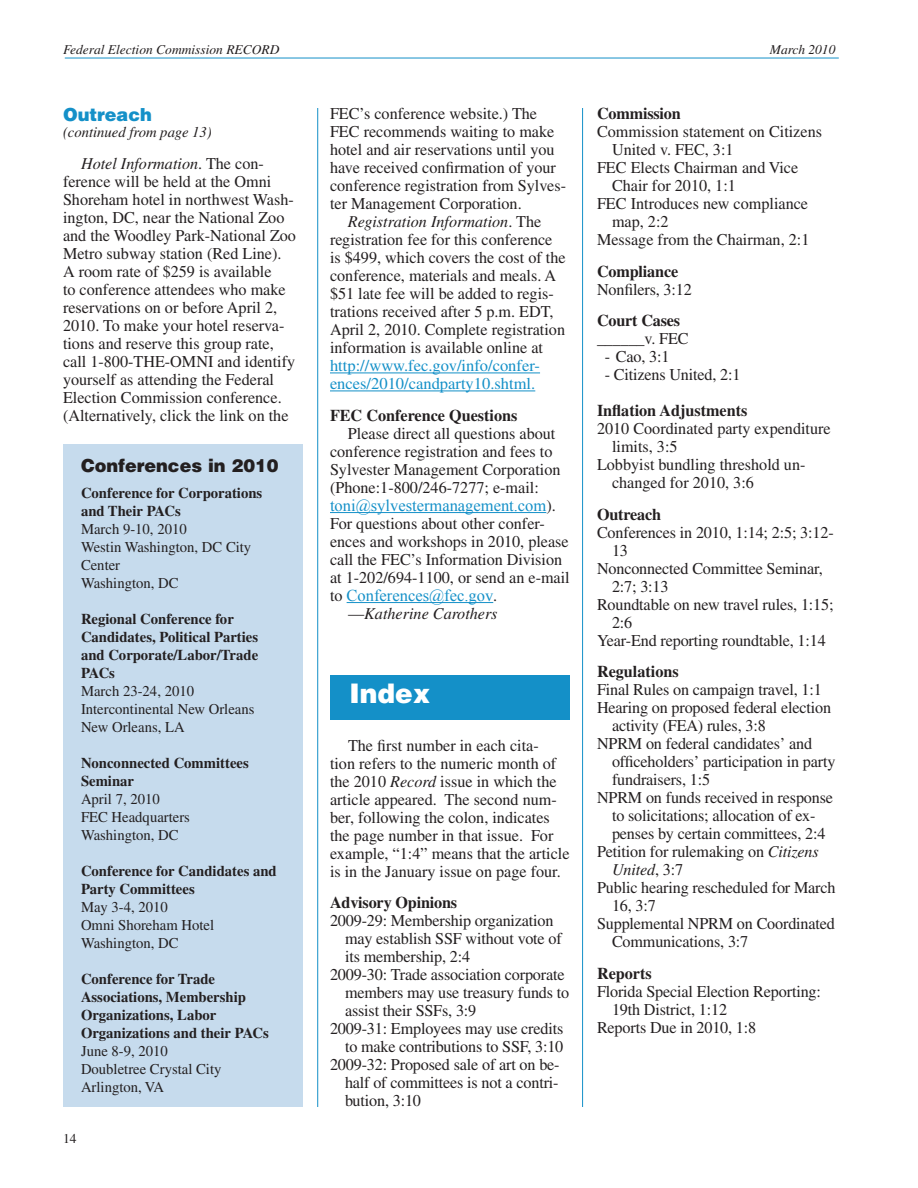
<style>
.page{position:relative;width:918px;height:1188px;background:#fff}
.page>*{position:absolute;margin:0;border:0;box-sizing:border-box;transform-origin:0 0}
.t1{font:900 27px "Helvetica LT Std";color:#fff}
.t2{font:900 18px "Helvetica LT Std";color:#231f20}
.t3{font:900 18px "Helvetica LT Std";color:#1490c8}
.t4{font:16.5px/18px "Times LT Std";color:#231f20}
.t5{font:700 16.5px "Times LT Std";color:#231f20}
.t6{font:16.5px/18px "Times LT Std";color:#1490c8}
.t7{font:italic 16.5px "Times LT Std";color:#231f20}
.t8{font:16.5px "Times New Roman";color:#1490c8}
.t9{font:700 15px/18px "Times LT Std";color:#231f20}
.t10{font:15px/18px "Times LT Std";color:#231f20}
.t11{font:italic 15px "Times LT Std";color:#231f20}
.t12{font:italic 13.5px "Times LT Std";color:#231f20}
.t13{font:13.5px "Times LT Std";color:#231f20}
.s1{font-style:italic}
.s2{font-style:normal}
.s3{font-family:"Times LT Std";color:#231f20}
</style>
<div class="page">
<hr style="left:317px;top:108px;width:1px;height:999px;background:#1490c8">
<hr style="left:582px;top:108px;width:1px;height:999px;background:#1490c8">
<hr style="left:65px;top:58px;width:774px;height:1px;background:#1490c8">
<div style="left:330px;top:675px;width:240px;height:45px;background:#1490c8"></div>
<div style="left:63px;top:444px;width:240px;height:663px;background:#c6dbed"></div>
<hr style="left:330px;top:373px;width:210px;height:1px;background:#1490c8">
<hr style="left:330px;top:391px;width:205px;height:1px;background:#1490c8">
<hr style="left:330px;top:512px;width:216px;height:1px;background:#1490c8">
<hr style="left:347px;top:602px;width:146px;height:1px;background:#1490c8">
<p class="t12" style="left:63px;top:42px;width:218px">Federal Election Commission RECORD</p>
<p class="t12" style="left:770px;top:42px;width:67px">March 2010</p>
<p class="t3" style="left:63px;top:103px;width:90px">Outreach</p>
<p class="t11" style="left:63px;top:124px;width:150px">(continued from page 13)</p>
<p class="t4" style="left:63px;top:154px;width:235px;text-indent:18px"><span class="s1">Hotel Information</span>. The con&shy;ference will be held at the Omni Shoreham hotel in northwest Wash&shy;ington, DC, near the National Zoo and the Woodley Park-National Zoo Metro subway station (Red Line).<br>A room rate of $259 is available<br>to conference attendees who make reservations on or before April 2, 2010. To make your hotel reserva&shy;tions and reserve this group rate, call 1-800-THE-OMNI and identify yourself as attending the Federal Election Commission conference. (Alternatively, click the link on the</p>
<p class="t2" style="left:81px;top:454px;width:199px">Conferences in 2010</p>
<p class="t9" style="left:81px;top:484px;width:183px">Conference for Corporations and Their PACs</p>
<p class="t10" style="left:81px;top:520px;width:172px">March 9-10, 2010<br>Westin Washington, DC City<br>Center<br>Washington, DC</p>
<p class="t9" style="left:81px;top:610px;width:179px">Regional Conference for<br>Candidates, Political Parties and Corporate/Labor/Trade<br>PACs</p>
<p class="t10" style="left:81px;top:682px;width:175px">March 23-24, 2010<br>Intercontinental New Orleans<br>New Orleans, LA</p>
<p class="t9" style="left:81px;top:754px;width:169px">Nonconnected Committees<br>Seminar</p>
<p class="t10" style="left:81px;top:790px;width:111px">April 7, 2010<br>FEC Headquarters<br>Washington, DC</p>
<p class="t9" style="left:81px;top:862px;width:197px">Conference for Candidates and<br>Party Committees</p>
<p class="t10" style="left:81px;top:898px;width:135px">May 3-4, 2010<br>Omni Shoreham Hotel<br>Washington, DC</p>
<p class="t9" style="left:81px;top:970px;width:189px">Conference for Trade<br>Associations, Membership<br>Organizations, Labor<br>Organizations and their PACs</p>
<p class="t10" style="left:81px;top:1042px;width:142px">June 8-9, 2010<br>Doubletree Crystal City<br>Arlington, VA</p>
<p class="t13" style="left:63px;top:1131px;width:15px">14</p>
<p class="t4" style="left:330px;top:105px;width:209px">FEC’s conference website.) The</p>
<p class="t4" style="left:330px;top:123px;width:226px">FEC recommends waiting to make</p>
<p class="t4" style="left:330px;top:141px;width:226px">hotel and air reservations until you</p>
<p class="t4" style="left:330px;top:159px;width:228px">have received confirmation of your</p>
<p class="t4" style="left:330px;top:177px;width:238px">conference registration from Sylves-</p>
<p class="t4" style="left:330px;top:195px;width:193px">ter Management Corporation.</p>
<p class="t7" style="left:348px;top:213px;width:195px">Registration Information<span class="s2">. The</span></p>
<p class="t4" style="left:330px;top:231px;width:224px">registration fee for this conference</p>
<p class="t4" style="left:330px;top:249px;width:237px">is $499, which covers the cost of the</p>
<p class="t4" style="left:330px;top:267px;width:228px">conference, materials and meals. A</p>
<p class="t4" style="left:330px;top:285px;width:225px">$51 late fee will be added to regis-</p>
<p class="t4" style="left:330px;top:303px;width:225px">trations received after 5 p.m. EDT,</p>
<p class="t4" style="left:330px;top:321px;width:237px">April 2, 2010. Complete registration</p>
<p class="t4" style="left:330px;top:339px;width:215px">information is available online at</p>
<p class="t6" style="left:330px;top:357px;width:212px">http://www.fec.gov/info/confer&shy;ences/2010/candparty10.shtml.</p>
<p class="t5" style="left:330px;top:405px;width:189px">FEC Conference Questions</p>
<p class="t4" style="left:330px;top:424px;width:232px;text-indent:18px">Please direct all questions about conference registration and fees to Sylvester Management Corporation (Phone:1-800/246-7277; e-mail:</p>
<p class="t8" style="left:330px;top:496px;width:227px">toni@sylvestermanagement.com<span class="s3">).</span></p>
<p class="t4" style="left:330px;top:514px;width:241px">For questions about other confer&shy;ences and workshops in 2010, please call the FEC’s Information Division at 1-202/694-1100, or send an e-mail</p>
<p class="t8" style="left:330px;top:586px;width:169px"><span class="s3">to</span> Conferences@fec.gov<span class="s3">.</span></p>
<p class="t7" style="left:348px;top:604px;width:151px"><span class="s2">—</span>Katherine Carothers</p>
<h1 class="t1" style="left:349px;top:676px;width:82px">Index</h1>
<p class="t4" style="left:330px;top:736px;width:241px;text-indent:18px">The first number in each cita-<br>tion refers to the numeric month of the 2010 <span class="s1">Record</span> issue in which the article appeared. The second num&shy;ber, following the colon, indicates the page number in that issue. For example, “1:4” means that the article is in the January issue on page four.</p>
<p class="t5" style="left:330px;top:893px;width:129px">Advisory Opinions</p>
<p class="t4" style="left:330px;top:912px;width:225px">2009-29: Membership organization</p>
<p class="t4" style="left:345px;top:930px;width:218px">may establish SSF without vote of</p>
<p class="t4" style="left:345px;top:948px;width:127px">its membership, 2:4</p>
<p class="t4" style="left:330px;top:966px;width:236px">2009-30: Trade association corporate</p>
<p class="t4" style="left:345px;top:984px;width:226px">members may use treasury funds to</p>
<p class="t4" style="left:345px;top:1002px;width:133px">assist their SSFs, 3:9</p>
<p class="t4" style="left:330px;top:1020px;width:235px">2009-31: Employees may use credits</p>
<p class="t4" style="left:345px;top:1038px;width:220px">to make contributions to SSF, 3:10</p>
<p class="t4" style="left:330px;top:1056px;width:231px">2009-32: Proposed sale of art on be-</p>
<p class="t4" style="left:345px;top:1074px;width:215px">half of committees is not a contri-</p>
<p class="t4" style="left:345px;top:1092px;width:78px">bution, 3:10</p>
<p class="t5" style="left:597px;top:104px;width:85px">Commission</p>
<p class="t4" style="left:597px;top:123px;width:227px">Commission statement on Citizens</p>
<p class="t4" style="left:612px;top:141px;width:123px">United v. FEC, 3:1</p>
<p class="t4" style="left:597px;top:159px;width:203px">FEC Elects Chairman and Vice</p>
<p class="t4" style="left:612px;top:177px;width:125px">Chair for 2010, 1:1</p>
<p class="t4" style="left:597px;top:195px;width:213px">FEC Introduces new compliance</p>
<p class="t4" style="left:612px;top:213px;width:58px">map, 2:2</p>
<p class="t4" style="left:597px;top:231px;width:214px">Message from the Chairman, 2:1</p>
<p class="t5" style="left:597px;top:261px;width:83px">Compliance</p>
<p class="t4" style="left:597px;top:280px;width:96px">Nonfilers, 3:12</p>
<p class="t5" style="left:597px;top:311px;width:85px">Court Cases</p>
<p class="t4" style="left:597px;top:330px;width:93px">______v. FEC</p>
<p class="t4" style="left:605px;top:348px;width:66px">- Cao, 3:1</p>
<p class="t4" style="left:605px;top:366px;width:137px">- Citizens United, 2:1</p>
<p class="t5" style="left:597px;top:401px;width:152px">Inflation Adjustments</p>
<p class="t4" style="left:597px;top:420px;width:235px">2010 Coordinated party expenditure</p>
<p class="t4" style="left:612px;top:438px;width:67px">limits, 3:5</p>
<p class="t4" style="left:597px;top:456px;width:210px">Lobbyist bundling threshold un-</p>
<p class="t4" style="left:612px;top:474px;width:143px">changed for 2010, 3:6</p>
<p class="t5" style="left:597px;top:504px;width:66px">Outreach</p>
<p class="t4" style="left:597px;top:523px;width:238px">Conferences in 2010, 1:14; 2:5; 3:12-</p>
<p class="t4" style="left:612px;top:541px;width:18px">13</p>
<p class="t4" style="left:597px;top:559px;width:227px">Nonconnected Committee Seminar,</p>
<p class="t4" style="left:612px;top:577px;width:58px">2:7; 3:13</p>
<p class="t4" style="left:597px;top:595px;width:238px">Roundtable on new travel rules, 1:15;</p>
<p class="t4" style="left:612px;top:613px;width:22px">2:6</p>
<p class="t4" style="left:597px;top:631px;width:230px">Year-End reporting roundtable, 1:14</p>
<p class="t5" style="left:597px;top:662px;width:83px">Regulations</p>
<p class="t4" style="left:597px;top:681px;width:226px">Final Rules on campaign travel, 1:1</p>
<p class="t4" style="left:597px;top:699px;width:236px">Hearing on proposed federal election</p>
<p class="t4" style="left:612px;top:717px;width:155px">activity (FEA) rules, 3:8</p>
<p class="t4" style="left:597px;top:735px;width:217px">NPRM on federal candidates’ and</p>
<p class="t4" style="left:612px;top:753px;width:225px">officeholders’ participation in party</p>
<p class="t4" style="left:612px;top:771px;width:100px">fundraisers, 1:5</p>
<p class="t4" style="left:597px;top:789px;width:238px">NPRM on funds received in response</p>
<p class="t4" style="left:612px;top:807px;width:205px">to solicitations; allocation of ex-</p>
<p class="t4" style="left:612px;top:825px;width:215px">penses by certain committees, 2:4</p>
<p class="t4" style="left:597px;top:843px;width:223px">Petition for rulemaking on <span class="s1">Citizens</span></p>
<p class="t7" style="left:612px;top:861px;width:73px">United<span class="s2">, 3:7</span></p>
<p class="t4" style="left:597px;top:879px;width:240px">Public hearing rescheduled for March</p>
<p class="t4" style="left:612px;top:897px;width:45px">16, 3:7</p>
<p class="t4" style="left:597px;top:915px;width:239px">Supplemental NPRM on Coordinated</p>
<p class="t4" style="left:612px;top:933px;width:138px">Communications, 3:7</p>
<p class="t5" style="left:597px;top:963px;width:56px">Reports</p>
<p class="t4" style="left:597px;top:982px;width:226px">Florida Special Election Reporting:</p>
<p class="t4" style="left:612px;top:1000px;width:117px">19th District, 1:12</p>
<p class="t4" style="left:597px;top:1018px;width:161px">Reports Due in 2010, 1:8</p>
</div>
